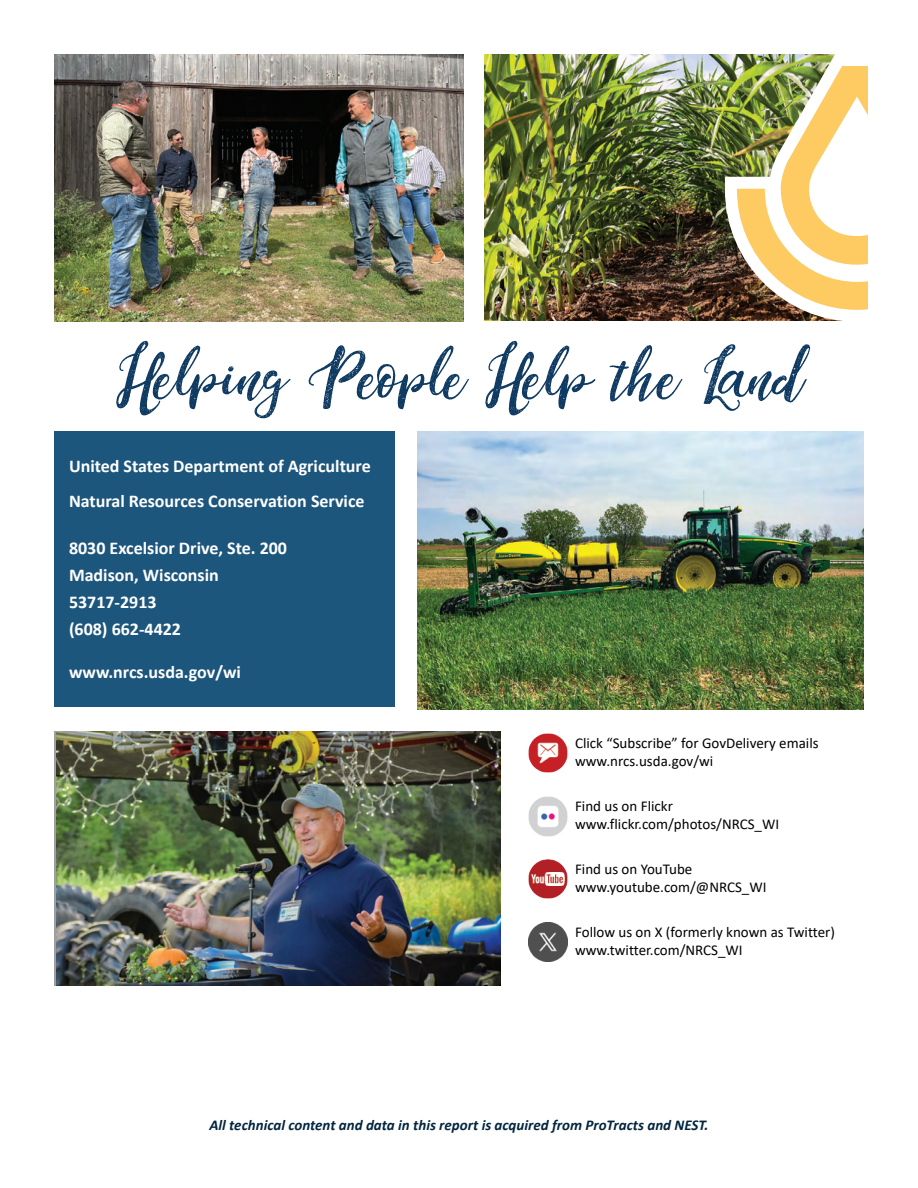
<style>
.page{position:relative;width:918px;height:1188px;background:#fff}
.page>*{position:absolute;margin:0;border:0;box-sizing:border-box;transform-origin:0 0}
.t1{font:70.5px "Dandeleon Vintage Demo";color:#0f3a62}
.t2{font:700 18px/27px "Calibri";color:#fff}
.t3{font:15px/18px "Calibri";color:#000}
.t4{font:italic 700 15px "Calibri";color:#03253e}
</style>
<div class="page">
<img style="left:485px;top:54px;width:240px;height:267px">
<div style="left:54px;top:432px;width:341px;height:275px;background:#1d567c"></div>
<img style="left:528px;top:859px;width:40px;height:40px">
<img style="left:528px;top:796px;width:40px;height:41px">
<img style="left:528px;top:733px;width:40px;height:40px">
<img style="left:529px;top:923px;width:38px;height:38px">
<img style="left:56px;top:731px;width:445px;height:255px">
<img style="left:54px;top:54px;width:410px;height:268px">
<img style="left:418px;top:432px;width:446px;height:277px">
<img style="left:725px;top:54px;width:142px;height:267px">
<p class="t1" style="left:116px;top:334px;width:686px">Helping People Help the Land</p>
<p class="t2" style="left:69px;top:452px;width:303px">United States Department of Agriculture</p>
<p class="t2" style="left:69px;top:487px;width:297px">Natural Resources Conservation Service</p>
<p class="t2" style="left:69px;top:534px;width:220px">8030 Excelsior Drive, Ste. 200<br>Madison, Wisconsin<br>53717-2913<br>(608) 662-4422</p>
<p class="t2" style="left:69px;top:659px;width:174px">www.nrcs.usda.gov/wi</p>
<p class="t3" style="left:575px;top:734px;width:245px">Click “Subscribe” for GovDelivery emails www.nrcs.usda.gov/wi</p>
<p class="t3" style="left:575px;top:797px;width:206px">Find us on Flickr www.flickr.com/photos/NRCS_WI</p>
<p class="t3" style="left:575px;top:860px;width:193px">Find us on YouTube www.youtube.com/@NRCS_WI</p>
<p class="t3" style="left:575px;top:923px;width:261px">Follow us on X (formerly known as Twitter)</p>
<p class="t3" style="left:575px;top:941px;width:169px">www.twitter.com/NRCS_WI</p>
<p class="t4" style="left:209px;top:1114px;width:501px">All technical content and data in this report is acquired from ProTracts and NEST.</p>
</div>
